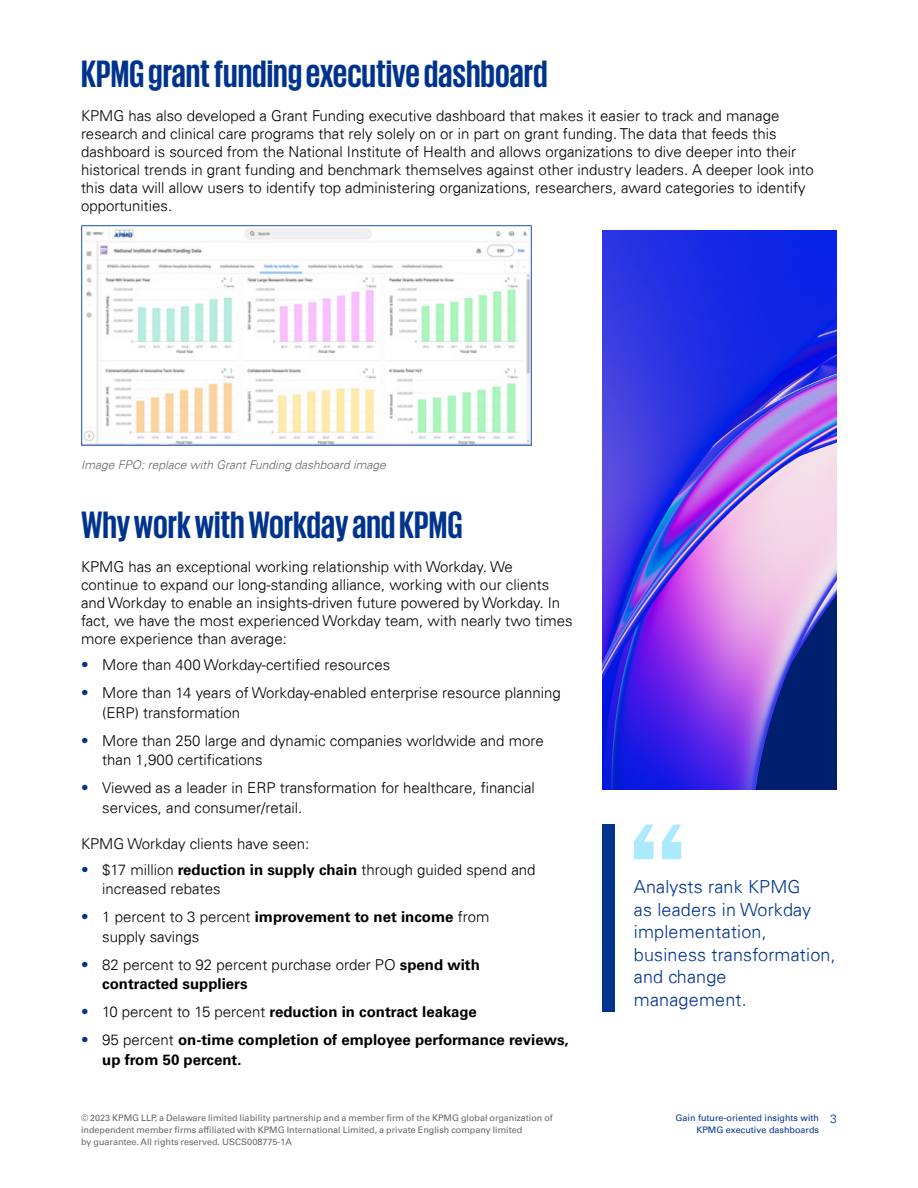
<style>
.page{position:relative;width:918px;height:1188px;background:#fff}
.page>*{position:absolute;margin:0;border:0;box-sizing:border-box;transform-origin:0 0}
.t1{font:700 39px "KPMG";color:#00338d}
.t2{font:300 18px/22.5px "Univers 45";letter-spacing:.01em;color:#00338d}
.t3{font:300 15px/18px "Univers 45";color:#000}
.t4{font:700 15px/19.5px "Univers 65";color:#000}
.t5{font:italic 300 12px "Univers 45";color:#666}
.t6{font:300 12px "Univers 45";color:#00338d}
.t7{font:9px/12px "Univers 55 Roman";color:#666}
.t8{font:9px/12px "Univers 55 Roman";color:#00338d;text-align:right}
.s1{color:#00338d}
.s2{font-family:"Univers 65";font-weight:700}
.s3{font-family:"Univers 45";font-weight:300;color:#00338d}
.s4{font-family:"Univers 45";font-weight:300}
</style>
<div class="page">
<img style="left:82px;top:226px;width:450px;height:219px">
<div style="left:602px;top:824px;width:13px;height:188px;background:#00338d"></div>
<svg style="left:634px;top:824px;width:47px;height:35px"></svg>
<img style="left:602px;top:231px;width:235px;height:558px">
<h1 class="t1" style="left:81px;top:54px;width:468px">KPMG grant funding executive dashboard</h1>
<p class="t3" style="left:81px;top:106px;width:734px">KPMG has also developed a Grant Funding executive dashboard that makes it easier to track and manage research and clinical care programs that rely solely on or in part on grant funding. The data that feeds this dashboard is sourced from the National Institute of Health and allows organizations to dive deeper into their historical trends in grant funding and benchmark themselves against other industry leaders. A deeper look into this data will allow users to identify top administering organizations, researchers, award categories to identify opportunities.</p>
<p class="t5" style="left:81px;top:457px;width:306px">Image FPO: replace with Grant Funding dashboard image</p>
<h1 class="t1" style="left:81px;top:505px;width:383px">Why work with Workday and KPMG</h1>
<p class="t3" style="left:81px;top:558px;width:493px">KPMG has an exceptional working relationship with Workday. We continue to expand our long-standing alliance, working with our clients and Workday to enable an insights-driven future powered by Workday. In fact, we have the most experienced Workday team, with nearly two times more experience than average:</p>
<p class="t3" style="left:81px;top:656px;width:311px"><span class="s1">•</span> More than 400 Workday-certified resources</p>
<p class="t3" style="left:102px;top:683px;width:460px;line-height:19.5px;text-indent:-21px"><span class="s1">•</span> More than 14 years of Workday-enabled enterprise resource planning (ERP) transformation</p>
<p class="t3" style="left:102px;top:731px;width:443px;line-height:19.5px;text-indent:-21px"><span class="s1">•</span> More than 250 large and dynamic companies worldwide and more than 1,900 certifications</p>
<p class="t3" style="left:102px;top:778px;width:434px;line-height:19.5px;text-indent:-21px"><span class="s1">•</span> Viewed as a leader in ERP transformation for healthcare, financial services, and consumer/retail.</p>
<p class="t3" style="left:81px;top:834px;width:230px">KPMG Workday clients have seen:</p>
<p class="t3" style="left:102px;top:860px;width:435px;line-height:19.5px;text-indent:-21px"><span class="s1">•</span> $17 million <span class="s2">reduction in supply chain</span> through guided spend and increased rebates</p>
<p class="t3" style="left:102px;top:907px;width:389px;line-height:19.5px;text-indent:-21px"><span class="s1">•</span> 1 percent to 3 percent <span class="s2">improvement to net income</span> from supply savings</p>
<p class="t3" style="left:81px;top:956px;width:400px"><span class="s1">•</span> 82 percent to 92 percent purchase order PO <span class="s2">spend with</span></p>
<p class="t4" style="left:102px;top:974px;width:147px">contracted suppliers</p>
<p class="t4" style="left:81px;top:1002px;width:397px"><span class="s3">•</span> <span class="s4">10 percent to 15 percent</span> reduction in contract leakage</p>
<p class="t4" style="left:102px;top:1030px;width:468px;text-indent:-21px"><span class="s3">•</span> <span class="s4">95 percent</span> on-time completion of employee performance reviews, up from 50 percent.</p>
<p class="t2" style="left:634px;top:876px;width:203px">Analysts rank KPMG<br>as leaders in Workday implementation, business transformation, and change management.</p>
<p class="t7" style="left:81px;top:1112px;width:473px">© 2023 KPMG LLP, a Delaware limited liability partnership and a member firm of the KPMG global organization of independent member firms affiliated with KPMG International Limited, a private English company limited<br>by guarantee. All rights reserved. USCS008775-1A</p>
<p class="t8" style="left:676px;top:1112px;width:145px">Gain future-oriented insights with<br>KPMG executive dashboards</p>
<p class="t6" style="left:830px;top:1112px;width:8px">3</p>
</div>
